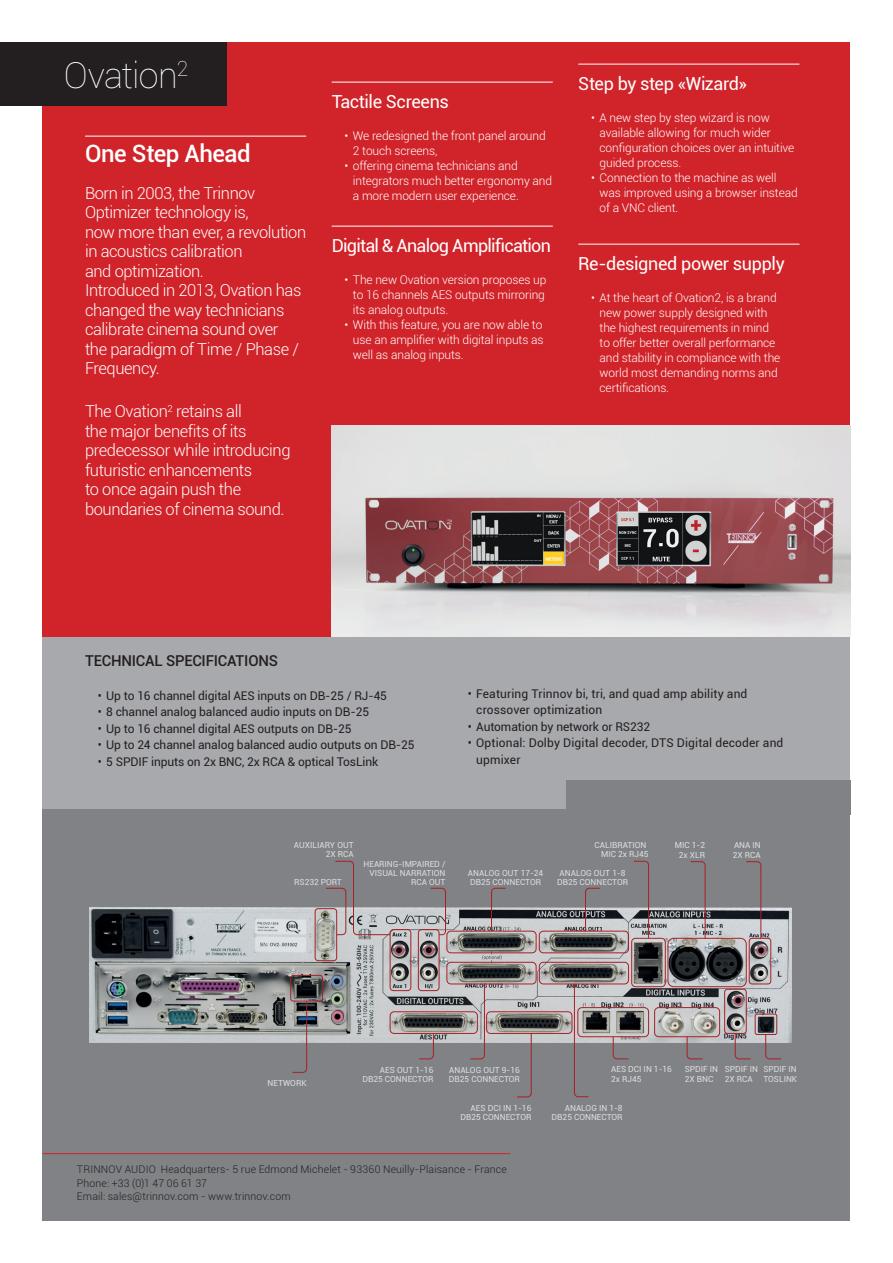
<style>
.page{position:relative;width:893px;height:1263px;background:#fff}
.page>*{position:absolute;margin:0;border:0;box-sizing:border-box;transform-origin:0 0}
.t1{font:100 36px "Roboto";letter-spacing:-.02em;color:#fff}
.t2{font:500 24px "Roboto";letter-spacing:-.02em;color:#fff}
.t3{font:18px "Roboto";letter-spacing:-.025em;color:#fff}
.t4{font:300 16.5px/19.5px "Roboto";letter-spacing:-.025em;color:#fff}
.t5{font:500 15px "Roboto";letter-spacing:-.015em;color:#231f20}
.t6{font:300 12px/15px "Roboto";letter-spacing:-.01em;color:#fff}
.t7{font:12px "Roboto";letter-spacing:-.01em;color:#231f20}
.t8{font:12px/16.5px "Roboto";letter-spacing:.01em;color:#231f20}
.t9{font:300 10.5px/13.5px "Roboto";letter-spacing:.015em;color:#231f20}
.t10{font:8.4px/9.1px "Roboto";color:#dcdddf}
</style>
<div class="page">
<div style="left:43px;top:794px;width:807px;height:426px;background:#808285"></div>
<div style="left:43px;top:43px;width:807px;height:766px;background:#d1232a"></div>
<hr style="left:43px;top:1153px;width:467px;height:1px;background:#d1232a">
<img style="left:89px;top:907px;width:702px;height:135px">
<div style="left:315px;top:908px;width:22px;height:53px;border:1px solid #a72126;border-radius:3px"></div>
<svg style="left:326px;top:861px;width:64px;height:74px"></svg>
<svg style="left:430px;top:888px;width:16px;height:47px"></svg>
<svg style="left:491px;top:888px;width:15px;height:43px"></svg>
<svg style="left:585px;top:888px;width:15px;height:43px"></svg>
<svg style="left:634px;top:861px;width:15px;height:77px"></svg>
<svg style="left:574px;top:984px;width:15px;height:113px"></svg>
<svg style="left:470px;top:984px;width:15px;height:75px"></svg>
<div style="left:390px;top:929px;width:21px;height:62px;border:1px solid #a72126;border-radius:3px"></div>
<div style="left:418px;top:929px;width:21px;height:62px;border:1px solid #a72126;border-radius:3px"></div>
<div style="left:631px;top:938px;width:35px;height:49px;border:1px solid #a72126;border-radius:4px"></div>
<div style="left:749px;top:938px;width:22px;height:46px;border:1px solid #a72126;border-radius:3px"></div>
<div style="left:724px;top:989px;width:23px;height:45px;border:1px solid #a72126;border-radius:3px"></div>
<svg style="left:690px;top:861px;width:15px;height:77px"></svg>
<svg style="left:746px;top:861px;width:15px;height:78px"></svg>
<div style="left:668px;top:938px;width:79px;height:49px;border:1px solid #a72126;border-radius:6px"></div>
<div style="left:447px;top:931px;width:89px;height:22px;border:1px solid #a72126;border-radius:4px"></div>
<div style="left:447px;top:962px;width:89px;height:22px;border:1px solid #a72126;border-radius:4px"></div>
<svg style="left:419px;top:1034px;width:15px;height:25px"></svg>
<div style="left:390px;top:1011px;width:88px;height:23px;border:1px solid #a72126;border-radius:4px"></div>
<svg style="left:517px;top:1034px;width:15px;height:63px"></svg>
<div style="left:486px;top:1011px;width:86px;height:23px;border:1px solid #a72126;border-radius:4px"></div>
<svg style="left:613px;top:1037px;width:16px;height:22px"></svg>
<div style="left:577px;top:1007px;width:72px;height:30px;border:1px solid #a72126;border-radius:4px"></div>
<svg style="left:687px;top:1037px;width:16px;height:22px"></svg>
<svg style="left:735px;top:1033px;width:16px;height:26px"></svg>
<div style="left:755px;top:1014px;width:22px;height:21px;border:1px solid #a72126;border-radius:2px"></div>
<svg style="left:765px;top:1034px;width:16px;height:25px"></svg>
<div style="left:654px;top:1007px;width:66px;height:30px;border:1px solid #a72126;border-radius:4px"></div>
<svg style="left:292px;top:1001px;width:15px;height:72px"></svg>
<div style="left:290px;top:975px;width:33px;height:26px;border:1px solid #a72126;border-radius:3px"></div>
<div style="left:539px;top:931px;width:90px;height:22px;border:1px solid #a72126;border-radius:4px"></div>
<div style="left:539px;top:962px;width:90px;height:22px;border:1px solid #a72126;border-radius:4px"></div>
<hr style="left:85px;top:136px;width:221px;height:1px;background:#fff">
<hr style="left:332px;top:82px;width:221px;height:1px;background:#fff">
<hr style="left:332px;top:226px;width:221px;height:1px;background:#fff">
<hr style="left:578px;top:64px;width:221px;height:1px;background:#fff">
<hr style="left:578px;top:244px;width:221px;height:1px;background:#fff">
<div style="left:0;top:43px;width:227px;height:63px;background:#231f20"></div>
<img style="left:332px;top:426px;width:518px;height:211px">
<div style="left:43px;top:637px;width:807px;height:172px;background:#a8a9ad"></div>
<div style="left:566px;top:779px;width:284px;height:35px;background:#808285"></div>
<h1 class="t1" style="left:64px;top:50px;width:126px">Ovation<sup>2</sup></h1>
<h2 class="t2" style="left:85px;top:137px;width:167px">One Step Ahead</h2>
<p class="t4" style="left:85px;top:182px;width:223px">Born in 2003, the Trinnov<br>Optimizer technology is,<br>now more than ever, a revolution in acoustics calibration<br>and optimization.<br>Introduced in 2013, Ovation has changed the way technicians calibrate cinema sound over<br>the paradigm of Time / Phase /<br>Frequency.</p>
<h3 class="t4" style="left:85px;top:401px;width:207px">The Ovation<sup>2</sup> retains all<br>the major benefits of its predecessor while introducing futuristic enhancements<br>to once again push the boundaries of cinema sound.</h3>
<h3 class="t3" style="left:332px;top:89px;width:119px">Tactile Screens</h3>
<p class="t6" style="left:353px;top:128px;width:194px;text-indent:-9px">• We redesigned the front panel around<br>2 touch screens,</p>
<p class="t6" style="left:353px;top:158px;width:201px;text-indent:-9px">• offering cinema technicians and integrators much better ergonomy and a more modern user experience.</p>
<h3 class="t3" style="left:332px;top:233px;width:221px">Digital &amp; Analog Amplification</h3>
<p class="t6" style="left:353px;top:272px;width:195px;text-indent:-9px">• The new Ovation version proposes up to 16 channels AES outputs mirroring its analog outputs.</p>
<p class="t6" style="left:353px;top:317px;width:192px;text-align:justify;text-indent:-9px">• With this feature, you are now able to use an amplifier with digital inputs as well as analog inputs.</p>
<h3 class="t3" style="left:578px;top:71px;width:170px">Step by step «Wizard»</h3>
<p class="t6" style="left:600px;top:110px;width:196px;text-indent:-9px">• A new step by step wizard is now available allowing for much wider configuration choices over an intuitive guided process.</p>
<p class="t6" style="left:600px;top:170px;width:200px;text-indent:-9px">• Connection to the machine as well was improved using a browser instead of a VNC client.</p>
<h3 class="t3" style="left:578px;top:251px;width:208px">Re-designed power supply</h3>
<p class="t6" style="left:600px;top:290px;width:182px;text-indent:-9px">• At the heart of Ovation2, is a brand new power supply designed with the highest requirements in mind to offer better overall performance and stability in compliance with the world most demanding norms and certifications.</p>
<p class="t5" style="left:85px;top:650px;width:194px">TECHNICAL SPECIFICATIONS</p>
<p class="t7" style="left:98px;top:687px;width:291px">• Up to 16 channel digital AES inputs on DB-25 / RJ-45</p>
<p class="t7" style="left:98px;top:703px;width:273px">• 8 channel analog balanced audio inputs on DB-25</p>
<p class="t7" style="left:98px;top:720px;width:255px">• Up to 16 channel digital AES outputs on DB-25</p>
<p class="t7" style="left:98px;top:736px;width:318px">• Up to 24 channel analog balanced audio outputs on DB-25</p>
<p class="t7" style="left:98px;top:753px;width:282px">• 5 SPDIF inputs on 2x BNC, 2x RCA &amp; optical TosLink</p>
<p class="t10" style="left:294px;top:840px;width:61px;text-align:right">AUXILIARY OUT<br>2X RCA</p>
<p class="t8" style="left:476px;top:685px;width:273px;text-indent:-9px">• Featuring Trinnov bi, tri, and quad amp ability and crossover optimization</p>
<p class="t7" style="left:468px;top:718px;width:184px">• Automation by network or RS232</p>
<p class="t8" style="left:476px;top:734px;width:309px;text-indent:-9px">• Optional: Dolby Digital decoder, DTS Digital decoder and upmixer</p>
<p class="t10" style="left:595px;top:840px;width:55px;text-align:right">CALIBRATION<br>MIC 2x RJ45</p>
<p class="t10" style="left:675px;top:841px;width:32px;text-align:center">MIC 1-2<br>2x XLR</p>
<p class="t10" style="left:733px;top:841px;width:29px">ANA IN<br>2X RCA</p>
<p class="t10" style="left:294px;top:877px;width:49px">RS232 PORT</p>
<p class="t10" style="left:363px;top:859px;width:83px;text-align:right">HEARING-IMPAIRED /<br>VISUAL NARRATION<br>RCA OUT</p>
<p class="t10" style="left:468px;top:868px;width:77px">ANALOG OUT 17-24<br>DB25 CONNECTOR</p>
<p class="t10" style="left:557px;top:868px;width:72px">ANALOG OUT 1-8<br>DB25 CONNECTOR</p>
<p class="t10" style="left:268px;top:1078px;width:41px">NETWORK</p>
<p class="t10" style="left:362px;top:1065px;width:72px;text-align:right">AES OUT 1-16<br>DB25 CONNECTOR</p>
<p class="t10" style="left:449px;top:1065px;width:72px">ANALOG OUT 9-16<br>DB25 CONNECTOR</p>
<p class="t10" style="left:611px;top:1064px;width:62px">AES DCI IN 1-16<br>2x RJ45</p>
<p class="t10" style="left:460px;top:1103px;width:72px;text-align:right">AES DCI IN 1-16<br>DB25 CONNECTOR</p>
<p class="t10" style="left:552px;top:1103px;width:72px;text-align:right">ANALOG IN 1-8<br>DB25 CONNECTOR</p>
<p class="t10" style="left:685px;top:1064px;width:35px">SPDIF IN<br>2X BNC</p>
<p class="t10" style="left:725px;top:1064px;width:35px">SPDIF IN<br>2X RCA</p>
<p class="t10" style="left:763px;top:1064px;width:35px">SPDIF IN<br>TOSLINK</p>
<p class="t9" style="left:77px;top:1162px;width:431px">TRINNOV AUDIO Headquarters- 5 rue Edmond Michelet - 93360 Neuilly-Plaisance - France<br>Phone: +33 (0)1 47 06 61 37<br>Email: sales@trinnov.com - www.trinnov.com</p>
</div>
